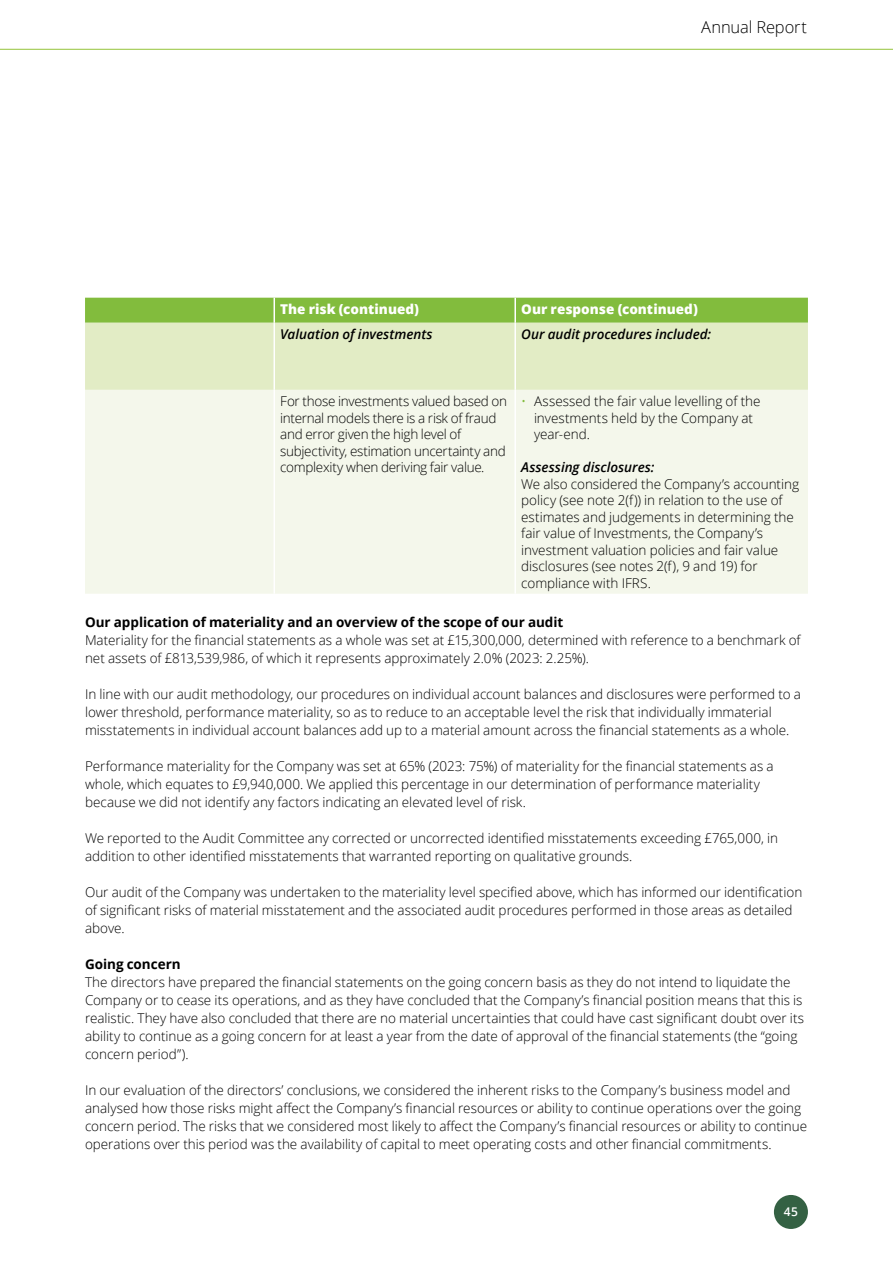
<style>
.page{position:relative;width:893px;height:1263px;background:#fff}
.page>*{position:absolute;margin:0;border:0;box-sizing:border-box;transform-origin:0 0}
.t1{font:300 16.5px "Open Sans";letter-spacing:-.01em;color:#000}
.FrontCoverDocumentTitle{font:300 13.5px/18px "Open Sans";letter-spacing:-.005em;color:#000}
.FrontCoverDocumentTitle-2{font:700 13.5px "Open Sans";letter-spacing:-.005em;color:#000}
.FrontCoverDocumentTitle-3{font:italic 600 13.5px "Open Sans";color:#000}
.FrontCoverDocumentTitle-4{font:800 13.5px "Open Sans";color:#fff}
.t2{font:600 12px "Open Sans";color:#fff}
.s1{color:#82bc3d}
</style>
<div class="page">
<div style="left:774px;top:1195px;width:34px;height:34px;background:#346143;border-radius:50%"></div>
<hr style="left:0;top:49px;width:893px;height:1px;background:#94c43a">
<div style="left:85px;top:323px;width:723px;height:67px;background:#e2ecc5"></div>
<div style="left:85px;top:390px;width:723px;height:204px;background:#f4f7eb"></div>
<div style="left:85px;top:298px;width:723px;height:25px;background:#82bc3d"></div>
<hr style="left:514px;top:298px;width:2px;height:25px;background:#fff">
<hr style="left:274px;top:323px;width:1px;height:67px;background:#fff">
<hr style="left:514px;top:323px;width:2px;height:67px;background:#fff">
<hr style="left:274px;top:390px;width:1px;height:204px;background:#fff">
<hr style="left:514px;top:390px;width:2px;height:204px;background:#fff">
<p class="t1" style="left:701px;top:16px;width:107px">Annual Report</p>
<p class="FrontCoverDocumentTitle-4" style="left:280px;top:299px;width:140px">The risk (continued)</p>
<p class="FrontCoverDocumentTitle-4" style="left:521px;top:299px;width:178px">Our response (continued)</p>
<p class="FrontCoverDocumentTitle-3" style="left:280px;top:325px;width:154px">Valuation of investments</p>
<p class="FrontCoverDocumentTitle-3" style="left:521px;top:325px;width:191px">Our audit procedures included:</p>
<p class="FrontCoverDocumentTitle" style="left:280px;top:393px;width:228px;line-height:16.5px">For those investments valued based on internal models there is a risk of fraud and error given the high level of subjectivity, estimation uncertainty and complexity when deriving fair value.</p>
<p class="FrontCoverDocumentTitle" style="left:534px;top:393px;width:228px;line-height:16.5px;text-indent:-13px"><span class="s1">•</span> Assessed the fair value levelling of the investments held by the Company at year-end.</p>
<p class="FrontCoverDocumentTitle-3" style="left:521px;top:458px;width:135px">Assessing disclosures:</p>
<p class="FrontCoverDocumentTitle" style="left:521px;top:475px;width:279px;line-height:16.5px">We also considered the Company’s accounting policy (see note 2(f)) in relation to the use of estimates and judgements in determining the fair value of Investments, the Company’s investment valuation policies and fair value disclosures (see notes 2(f), 9 and 19) for compliance with IFRS.</p>
<p class="FrontCoverDocumentTitle-2" style="left:85px;top:612px;width:480px">Our application of materiality and an overview of the scope of our audit</p>
<p class="FrontCoverDocumentTitle" style="left:85px;top:631px;width:717px">Materiality for the financial statements as a whole was set at £15,300,000, determined with reference to a benchmark of net assets of £813,539,986, of which it represents approximately 2.0% (2023: 2.25%).</p>
<p class="FrontCoverDocumentTitle" style="left:85px;top:685px;width:717px">In line with our audit methodology, our procedures on individual account balances and disclosures were performed to a lower threshold, performance materiality, so as to reduce to an acceptable level the risk that individually immaterial misstatements in individual account balances add up to a material amount across the financial statements as a whole.</p>
<p class="FrontCoverDocumentTitle" style="left:85px;top:757px;width:690px">Performance materiality for the Company was set at 65% (2023: 75%) of materiality for the financial statements as a whole, which equates to £9,940,000. We applied this percentage in our determination of performance materiality because we did not identify any factors indicating an elevated level of risk.</p>
<p class="FrontCoverDocumentTitle" style="left:85px;top:829px;width:695px">We reported to the Audit Committee any corrected or uncorrected identified misstatements exceeding £765,000, in addition to other identified misstatements that warranted reporting on qualitative grounds.</p>
<p class="FrontCoverDocumentTitle" style="left:85px;top:883px;width:719px">Our audit of the Company was undertaken to the materiality level specified above, which has informed our identification of significant risks of material misstatement and the associated audit procedures performed in those areas as detailed above.</p>
<p class="FrontCoverDocumentTitle-2" style="left:85px;top:954px;width:97px">Going concern</p>
<p class="FrontCoverDocumentTitle" style="left:85px;top:973px;width:721px">The directors have prepared the financial statements on the going concern basis as they do not intend to liquidate the Company or to cease its operations, and as they have concluded that the Company’s financial position means that this is realistic. They have also concluded that there are no material uncertainties that could have cast significant doubt over its ability to continue as a going concern for at least a year from the date of approval of the financial statements (the “going concern period”).</p>
<p class="FrontCoverDocumentTitle" style="left:85px;top:1081px;width:724px">In our evaluation of the directors’ conclusions, we considered the inherent risks to the Company’s business model and analysed how those risks might affect the Company’s financial resources or ability to continue operations over the going concern period. The risks that we considered most likely to affect the Company’s financial resources or ability to continue operations over this period was the availability of capital to meet operating costs and other financial commitments.</p>
<p class="t2" style="left:784px;top:1204px;width:16px">45</p>
</div>
